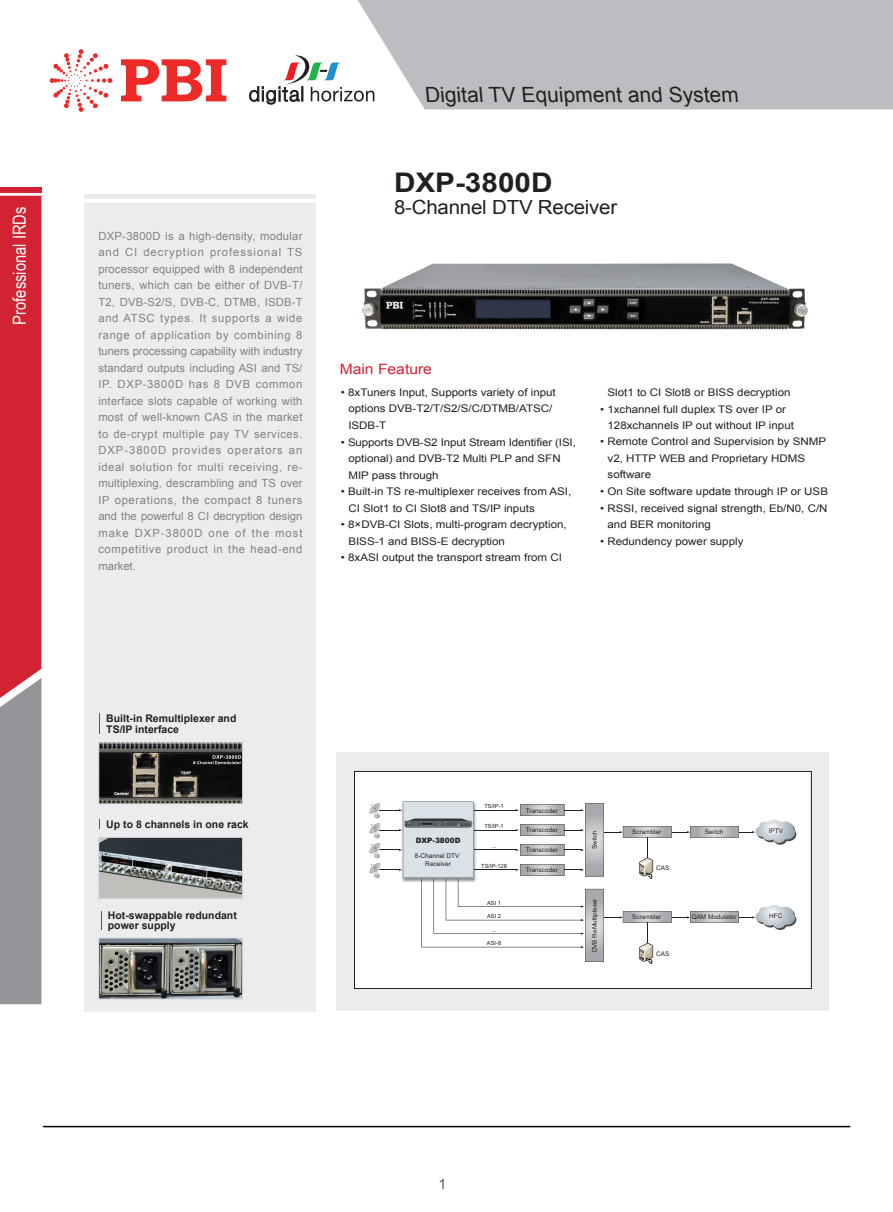
<style>
.page{position:relative;width:893px;height:1212px;background:#fff}
.page>*{position:absolute;margin:0;border:0;box-sizing:border-box;transform-origin:0 0}
.t1{font:700 27px "Arial";color:#231f20;scale:1.1 1}
.t2{font:21px "Arial";color:#231f20}
.t3{font:19.5px "Arial";letter-spacing:-.01em;color:#231f20;scale:1.05 1}
.t4{font:18px "Arial Narrow";color:#fff}
.特点{font:14.25px "Arial";color:#d22332;scale:1.1 1}
.t5{font:14.25px "Arial";color:#57585a}
.正文叙述{font:11.25px/16.5px "Arial";letter-spacing:.055em;color:#808285;text-align:justify}
.特点-2{font:10.5px/16.5px "Arial";color:#231f20;scale:1.1 1}
.t6{font:700 10.5px/10.5px "Arial";color:#231f20}
.t7{font:900 7.35px "Arial";color:#231f20}
.t8{font:6.45px/7.8px "Arial";color:#231f20;text-align:center}
.t9{font:5.7px "Arial";color:#231f20}
</style>
<div class="page">
<svg style="left:0;top:196px;width:41px;height:808px;background:#ba515b"></svg>
<div style="left:0;top:187px;width:41px;height:5px;background:#d22332"></div>
<svg style="left:50px;top:49px;width:62px;height:63px"></svg>
<svg style="left:121px;top:59px;width:105px;height:42px"></svg>
<svg style="left:249px;top:55px;width:101px;height:49px"></svg>
<svg style="left:350px;top:0;width:543px;height:109px;background:#c0c1c4"></svg>
<hr style="left:43px;top:1126px;width:807px;height:1px;background:#000">
<div style="left:85px;top:203px;width:231px;height:808px;background:#ececee"></div>
<div style="left:337px;top:752px;width:492px;height:258px;background:#ececee"></div>
<div style="left:354px;top:771px;width:458px;height:218px;background:#fff;border:1px solid #231f20"></div>
<hr style="left:85px;top:194px;width:231px;height:4px;background:#ececee">
<img style="left:362px;top:263px;width:446px;height:67px">
<svg style="left:369px;top:801px;width:427px;height:163px"></svg>
<img style="left:415px;top:822px;width:53px;height:2px">
<img style="left:100px;top:940px;width:141px;height:57px">
<div style="left:98px;top:938px;width:145px;height:61px;border:1px solid #d4d5d7"></div>
<img style="left:100px;top:839px;width:141px;height:58px">
<div style="left:98px;top:837px;width:145px;height:62px;border:1px solid #d4d5d7"></div>
<img style="left:100px;top:744px;width:141px;height:58px">
<div style="left:98px;top:742px;width:145px;height:62px;border:1px solid #d4d5d7"></div>
<svg style="left:99px;top:713px;width:1px;height:21px"></svg>
<svg style="left:101px;top:911px;width:1px;height:19px"></svg>
<h3 class="t4" style="left:6px;top:325px;width:120px;rotate:-90deg">Professional IRDs</h3>
<p class="正文叙述" style="left:98px;top:228px;width:206px">DXP-3800D is a high-density, modular and CI decryption professional TS processor equipped with 8 independent tuners, which can be either of DVB-T/ T2, DVB-S2/S, DVB-C, DTMB, ISDB-T and ATSC types. It supports a wide range of application by combining 8 tuners processing capability with industry standard outputs including ASI and TS/ IP. DXP-3800D has 8 DVB common interface slots capable of working with most of well-known CAS in the market to de-crypt multiple pay TV services.<br>DXP-3800D provides operators an ideal solution for multi receiving, re&shy;multiplexing, descrambling and TS over IP operations, the compact 8 tuners and the powerful 8 CI decryption design make DXP-3800D one of the most competitive product in the head-end market.</p>
<h2 class="t2" style="left:426px;top:81px;width:318px">Digital TV Equipment and System</h2>
<p class="t1" style="left:394px;top:165px;width:146px">DXP-3800D</p>
<p class="t3" style="left:394px;top:195px;width:214px">8-Channel DTV Receiver</p>
<p class="特点" style="left:340px;top:360px;width:85px">Main Feature</p>
<p class="特点-2" style="left:348px;top:384px;width:190px;text-indent:-7px">• 8xTuners Input, Supports variety of input options DVB-T2/T/S2/S/C/DTMB/ATSC/<br>ISDB-T</p>
<p class="特点-2" style="left:348px;top:434px;width:208px;text-indent:-7px">• Supports DVB-S2 Input Stream Identifier (ISI, optional) and DVB-T2 Multi PLP and SFN<br>MIP pass through</p>
<p class="特点-2" style="left:348px;top:483px;width:204px;text-indent:-7px">• Built-in TS re-multiplexer receives from ASI,<br>CI Slot1 to CI Slot8 and TS/IP inputs</p>
<p class="特点-2" style="left:348px;top:516px;width:200px;text-indent:-7px">• 8×DVB-CI Slots, multi-program decryption,<br>BISS-1 and BISS-E decryption</p>
<p class="特点-2" style="left:341px;top:549px;width:202px">• 8xASI output the transport stream from CI</p>
<p class="特点-2" style="left:608px;top:384px;width:168px">Slot1 to CI Slot8 or BISS decryption</p>
<p class="特点-2" style="left:608px;top:401px;width:171px;text-indent:-7px">• 1xchannel full duplex TS over IP or<br>128xchannels IP out without IP input</p>
<p class="特点-2" style="left:608px;top:434px;width:200px;text-indent:-7px">• Remote Control and Supervision by SNMP v2, HTTP WEB and Proprietary HDMS software</p>
<p class="特点-2" style="left:600px;top:483px;width:209px">• On Site software update through IP or USB</p>
<p class="特点-2" style="left:608px;top:500px;width:201px;text-indent:-7px">• RSSI, received signal strength, Eb/N0, C/N and BER monitoring</p>
<p class="特点-2" style="left:600px;top:533px;width:132px">• Redundency power supply</p>
<p class="t6" style="left:106px;top:713px;width:132px">Built-in Remultiplexer and<br>TS/IP interface</p>
<p class="t6" style="left:106px;top:819px;width:144px">Up to 8 channels in one rack</p>
<p class="t6" style="left:108px;top:910px;width:130px">Hot-swappable redundant power supply</p>
<p class="t7" style="left:416px;top:835px;width:46px">DXP-3800D</p>
<p class="t8" style="left:415px;top:852px;width:46px">8-Channel DTV<br>Receiver</p>
<p class="t9" style="left:484px;top:803px;width:21px">TS/IP-1</p>
<p class="t9" style="left:484px;top:822px;width:21px">TS/IP-1</p>
<p class="t9" style="left:492px;top:842px;width:6px">...</p>
<p class="t9" style="left:481px;top:862px;width:27px">TS/IP-128</p>
<p class="t9" style="left:487px;top:899px;width:15px">ASI 1</p>
<p class="t9" style="left:487px;top:912px;width:15px">ASI 2</p>
<p class="t9" style="left:492px;top:926px;width:6px">...</p>
<p class="t9" style="left:487px;top:939px;width:16px">ASI-8</p>
<p class="t8" style="left:526px;top:806px;width:34px">Transcoder</p>
<p class="t8" style="left:526px;top:826px;width:34px">Transcoder</p>
<p class="t8" style="left:632px;top:828px;width:31px">Scrambler</p>
<p class="t8" style="left:526px;top:846px;width:34px">Transcoder</p>
<p class="t8" style="left:526px;top:866px;width:34px">Transcoder</p>
<p class="t8" style="left:591px;top:849px;width:20px;rotate:-90deg">Switch</p>
<p class="t8" style="left:656px;top:864px;width:15px">CAS</p>
<p class="t8" style="left:705px;top:828px;width:20px">Switch</p>
<p class="t8" style="left:769px;top:827px;width:16px">IPTV</p>
<p class="t8" style="left:591px;top:952px;width:56px;rotate:-90deg">DVB ReMultiplexer</p>
<p class="t8" style="left:632px;top:913px;width:31px">Scrambler</p>
<p class="t8" style="left:692px;top:913px;width:46px">QAM Modulator</p>
<p class="t8" style="left:769px;top:912px;width:15px">HFC</p>
<p class="t8" style="left:656px;top:949px;width:15px">CAS</p>
<p class="t5" style="left:439px;top:1175px;width:9px">1</p>
</div>
